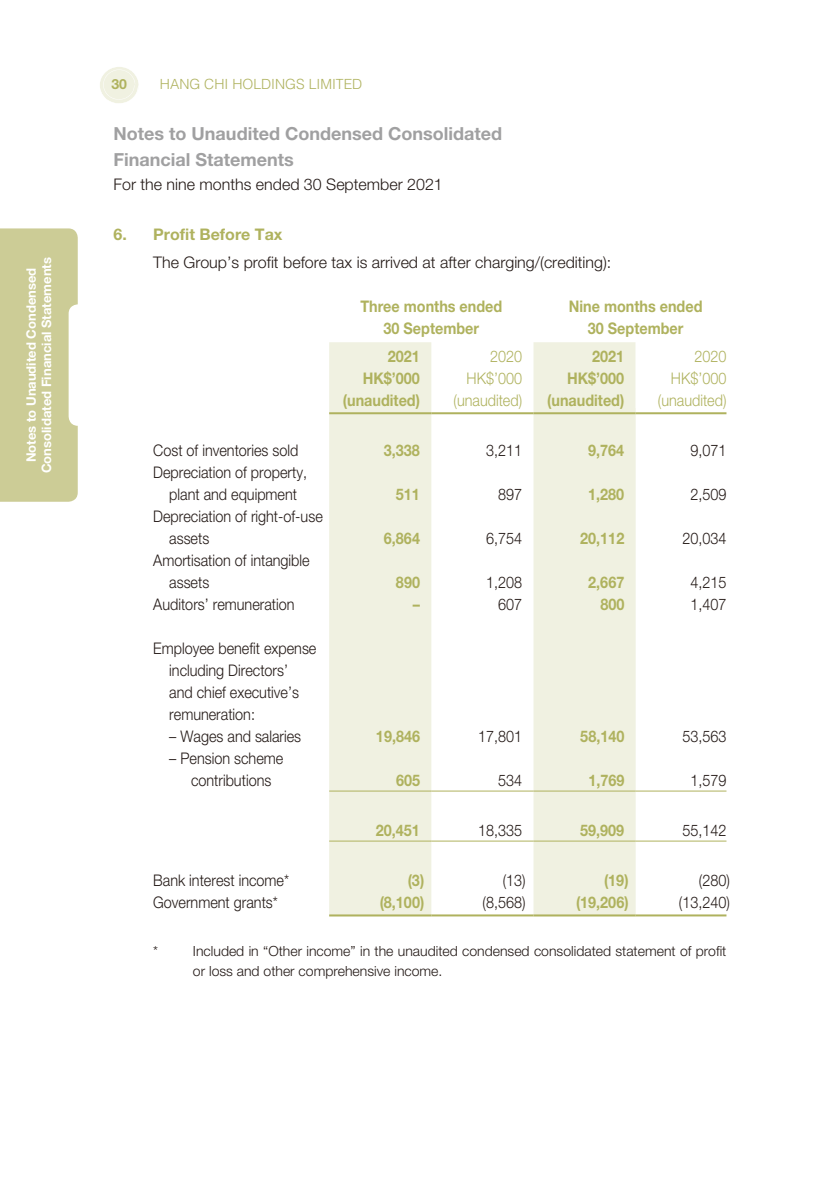
<style>
.page{position:relative;width:840px;height:1191px;background:#fff}
.page>*{position:absolute;margin:0;border:0;box-sizing:border-box;transform-origin:0 0}
.t1{font:700 18px/26px "Helvetica Neue LT Std";color:#a0a0a1}
.t2{font:300 16px/22px "Helvetica Neue LT Std";color:#231916;scale:.9 1}
.t3{font:700 16px/22px "Helvetica Neue LT Std";color:#afb25e;text-align:center;scale:.9 1}
.t4{font:300 16px "Helvetica Neue LT Std";color:#231916}
.t5{font:300 16px "Helvetica Neue LT Std";color:#afb25e;scale:.9 1}
.t6{font:700 16px "Helvetica Neue LT Std";color:#afb25e}
.t7{font:300 14px/20px "Helvetica Neue LT Std";color:#231916}
.t8{font:300 14px "Helvetica LT Std";color:#afb25e}
.t9{font:700 14px "Helvetica Neue LT Std";color:#afb25e}
.t10{font:700 13px/15.6px "Helvetica Neue LT Std";color:#fff;text-align:center}
</style>
<div class="page">
<svg style="left:0;top:228px;width:78px;height:274px;background:#cece9c"></svg>
<svg style="left:100px;top:67px;width:39px;height:36px"></svg>
<svg style="left:329px;top:342px;width:306px;height:572px;fill:#f0f1e1"></svg>
<svg style="left:635px;top:342px;width:1px;height:66px"></svg>
<hr style="left:329px;top:412px;width:102px;height:2px;background:#afb25e">
<hr style="left:431px;top:412px;width:102px;height:2px;background:#afb25e">
<hr style="left:533px;top:412px;width:102px;height:2px;background:#afb25e">
<hr style="left:635px;top:412px;width:91px;height:2px;background:#afb25e">
<hr style="left:329px;top:790px;width:102px;height:1px;background:#afb25e">
<hr style="left:431px;top:790px;width:102px;height:1px;background:#afb25e">
<hr style="left:533px;top:790px;width:102px;height:1px;background:#afb25e">
<hr style="left:635px;top:790px;width:91px;height:1px;background:#afb25e">
<hr style="left:329px;top:840px;width:102px;height:1px;background:#afb25e">
<hr style="left:431px;top:840px;width:102px;height:1px;background:#afb25e">
<hr style="left:533px;top:840px;width:102px;height:1px;background:#afb25e">
<hr style="left:635px;top:840px;width:91px;height:1px;background:#afb25e">
<hr style="left:329px;top:914px;width:102px;height:2px;background:#afb25e">
<hr style="left:431px;top:914px;width:102px;height:2px;background:#afb25e">
<hr style="left:533px;top:914px;width:102px;height:2px;background:#afb25e">
<hr style="left:635px;top:914px;width:91px;height:2px;background:#afb25e">
<p class="t10" style="left:23px;top:473px;width:218px;rotate:-90deg">Notes to Unaudited Condensed<br>Consolidated Financial Statements</p>
<p class="t9" style="left:111px;top:76px;width:17px">30</p>
<p class="t8" style="left:160px;top:76px;width:204px">HANG CHI HOLDINGS LIMITED</p>
<p class="t1" style="left:113px;top:120px;width:390px">Notes to Unaudited Condensed Consolidated<br>Financial Statements</p>
<p class="t4" style="left:113px;top:175px;width:330px">For the nine months ended 30 September 2021</p>
<p class="t6" style="left:113px;top:224px;width:170px">6. Profit Before Tax</p>
<p class="t4" style="left:153px;top:252px;width:459px">The Group’s profit before tax is arrived at after charging/(crediting):</p>
<p class="t3" style="left:360px;top:295px;width:159px">Three months ended<br>30 September</p>
<p class="t3" style="left:568px;top:295px;width:150px">Nine months ended<br>30 September</p>
<p class="t3" style="left:387px;top:344px;width:37px">2021</p>
<p class="t5" style="left:490px;top:346px;width:37px">2020</p>
<p class="t3" style="left:592px;top:344px;width:37px">2021</p>
<p class="t5" style="left:694px;top:346px;width:37px">2020</p>
<p class="t3" style="left:362px;top:366px;width:65px">HK$’000</p>
<p class="t5" style="left:466px;top:368px;width:63px">HK$’000</p>
<p class="t3" style="left:567px;top:366px;width:65px">HK$’000</p>
<p class="t5" style="left:670px;top:368px;width:63px">HK$’000</p>
<p class="t3" style="left:342px;top:388px;width:87px">(unaudited)</p>
<p class="t5" style="left:453px;top:390px;width:78px">(unaudited)</p>
<p class="t3" style="left:547px;top:388px;width:87px">(unaudited)</p>
<p class="t5" style="left:657px;top:390px;width:78px">(unaudited)</p>
<p class="t2" style="left:153px;top:438px;width:163px">Cost of inventories sold</p>
<p class="t3" style="left:383px;top:438px;width:42px">3,338</p>
<p class="t2" style="left:486px;top:438px;width:42px">3,211</p>
<p class="t3" style="left:588px;top:438px;width:42px">9,764</p>
<p class="t2" style="left:690px;top:438px;width:42px">9,071</p>
<p class="t2" style="left:153px;top:460px;width:172px;text-align:center">Depreciation of property, plant and equipment</p>
<p class="t3" style="left:396px;top:482px;width:28px">511</p>
<p class="t2" style="left:498px;top:482px;width:28px">897</p>
<p class="t3" style="left:588px;top:482px;width:42px">1,280</p>
<p class="t2" style="left:690px;top:482px;width:42px">2,509</p>
<p class="t2" style="left:169px;top:504px;width:172px;text-indent:-16px">Depreciation of right-of-use assets</p>
<p class="t2" style="left:169px;top:548px;width:157px;text-indent:-16px">Amortisation of intangible assets</p>
<p class="t3" style="left:384px;top:526px;width:42px">6,864</p>
<p class="t2" style="left:486px;top:526px;width:42px">6,754</p>
<p class="t3" style="left:580px;top:526px;width:50px">20,112</p>
<p class="t2" style="left:682px;top:526px;width:50px">20,034</p>
<p class="t3" style="left:396px;top:570px;width:28px">890</p>
<p class="t2" style="left:486px;top:570px;width:42px">1,208</p>
<p class="t3" style="left:588px;top:570px;width:42px">2,667</p>
<p class="t2" style="left:690px;top:570px;width:42px">4,215</p>
<p class="t2" style="left:153px;top:592px;width:158px">Auditors’ remuneration</p>
<p class="t3" style="left:412px;top:592px;width:9px">–</p>
<p class="t2" style="left:498px;top:592px;width:28px">607</p>
<p class="t3" style="left:600px;top:592px;width:28px">800</p>
<p class="t2" style="left:690px;top:592px;width:42px">1,407</p>
<p class="t2" style="left:169px;top:636px;width:165px;text-indent:-16px">Employee benefit expense including Directors’<br>and chief executive’s remuneration:</p>
<p class="t2" style="left:169px;top:724px;width:148px">– Wages and salaries</p>
<p class="t3" style="left:376px;top:724px;width:50px">19,846</p>
<p class="t2" style="left:478px;top:724px;width:50px">17,801</p>
<p class="t3" style="left:580px;top:724px;width:50px">58,140</p>
<p class="t2" style="left:682px;top:724px;width:50px">53,563</p>
<p class="t2" style="left:191px;top:746px;width:104px;text-indent:-22px">– Pension scheme contributions</p>
<p class="t3" style="left:396px;top:768px;width:28px">605</p>
<p class="t2" style="left:498px;top:768px;width:28px">534</p>
<p class="t3" style="left:588px;top:768px;width:42px">1,769</p>
<p class="t2" style="left:690px;top:768px;width:42px">1,579</p>
<p class="t3" style="left:375px;top:818px;width:50px">20,451</p>
<p class="t2" style="left:478px;top:818px;width:50px">18,335</p>
<p class="t3" style="left:580px;top:818px;width:50px">59,909</p>
<p class="t2" style="left:682px;top:818px;width:50px">55,142</p>
<p class="t2" style="left:153px;top:868px;width:152px">Bank interest income*</p>
<p class="t3" style="left:407px;top:868px;width:20px">(3)</p>
<p class="t2" style="left:502px;top:868px;width:27px">(13)</p>
<p class="t3" style="left:603px;top:868px;width:29px">(19)</p>
<p class="t2" style="left:698px;top:868px;width:36px">(280)</p>
<p class="t2" style="left:153px;top:890px;width:140px">Government grants*</p>
<p class="t3" style="left:379px;top:890px;width:51px">(8,100)</p>
<p class="t2" style="left:482px;top:890px;width:49px">(8,568)</p>
<p class="t3" style="left:575px;top:890px;width:60px">(19,206)</p>
<p class="t2" style="left:678px;top:890px;width:58px">(13,240)</p>
<p class="t7" style="left:153px;top:940px;width:6px">*</p>
<p class="t7" style="left:193px;top:940px;width:534px">Included in “Other income” in the unaudited condensed consolidated statement of profit or loss and other comprehensive income.</p>
</div>
